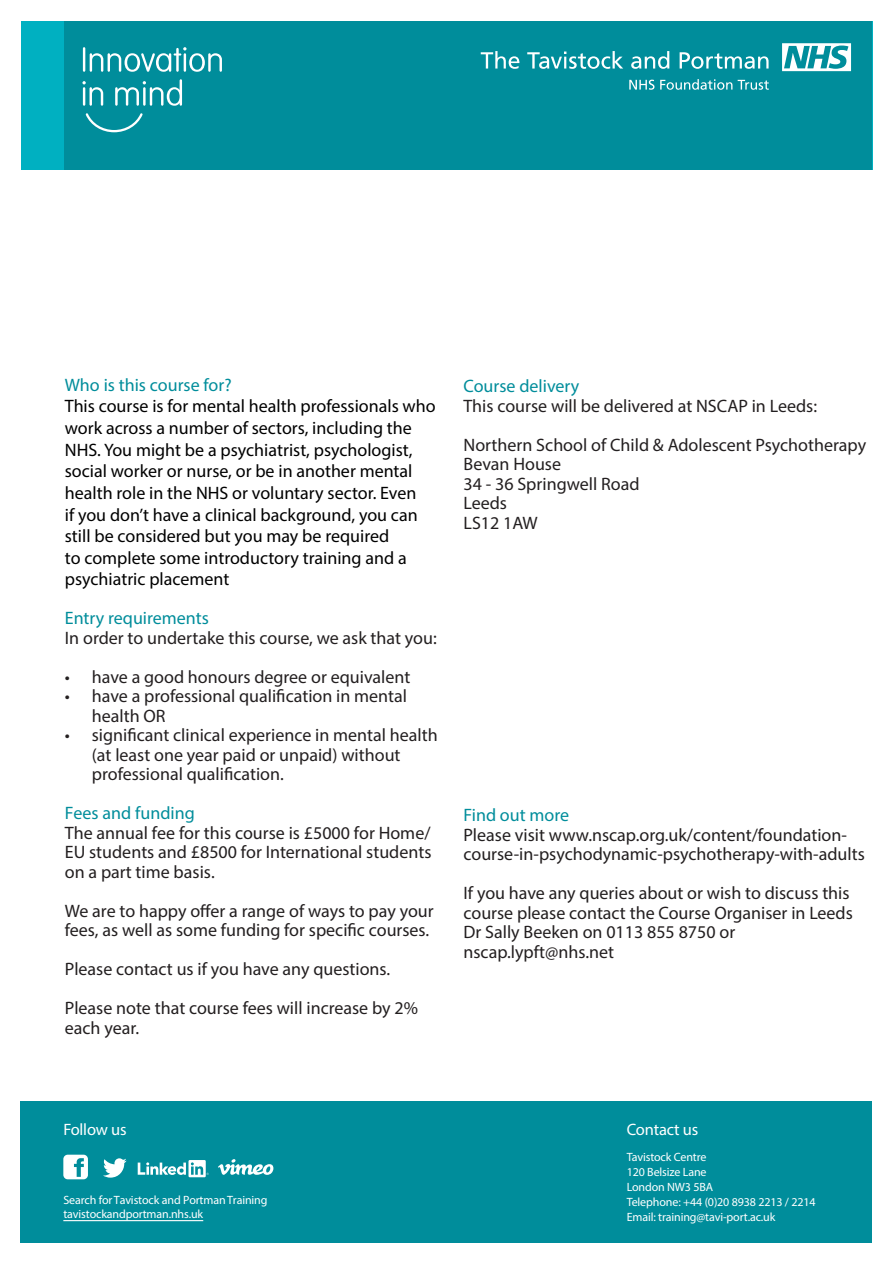
<style>
.page{position:relative;width:893px;height:1263px;background:#fff}
.page>*{position:absolute;margin:0;border:0;box-sizing:border-box;transform-origin:0 0}
.t1{font:18px/19.5px "Myriad Pro";color:#231f20}
.t2{font:18px/21.6px "Myriad Pro";color:#000}
.t3{font:18px "Myriad Pro";color:#008d9b}
.t4{font:16.5px "Myriad Pro";letter-spacing:-.01em;color:#fff}
.t5{font:12px/14.1px "Myriad Pro";letter-spacing:-.01em;color:#fff}
.s1{color:#008d9b}
</style>
<div class="page">
<div style="left:21px;top:21px;width:852px;height:149px;background:#00b0c1"></div>
<div style="left:64px;top:21px;width:808px;height:149px;background:#008d9b"></div>
<svg style="left:481px;top:51px;width:38px;height:18px"></svg>
<svg style="left:527px;top:51px;width:96px;height:18px"></svg>
<svg style="left:631px;top:51px;width:38px;height:18px"></svg>
<svg style="left:680px;top:52px;width:88px;height:17px"></svg>
<svg style="left:782px;top:43px;width:69px;height:28px"></svg>
<svg style="left:629px;top:80px;width:25px;height:10px"></svg>
<svg style="left:660px;top:79px;width:72px;height:11px"></svg>
<svg style="left:738px;top:80px;width:31px;height:10px"></svg>
<svg style="left:82px;top:79px;width:100px;height:27px"></svg>
<svg style="left:83px;top:47px;width:139px;height:25px"></svg>
<svg style="left:86px;top:113px;width:57px;height:19px"></svg>
<div style="left:20px;top:1101px;width:852px;height:142px;background:#008d9b"></div>
<svg style="left:218px;top:1159px;width:55px;height:16px"></svg>
<svg style="left:138px;top:1160px;width:71px;height:17px"></svg>
<svg style="left:63px;top:1155px;width:25px;height:24px"></svg>
<svg style="left:103px;top:1158px;width:24px;height:19px"></svg>
<hr style="left:63px;top:1220px;width:140px;height:1px;background:#fff">
<p class="t3" style="left:65px;top:374px;width:168px">Who is this course for?</p>
<p class="t2" style="left:65px;top:395px;width:372px">This course is for mental health professionals who work across a number of sectors, including the NHS. You might be a psychiatrist, psychologist, social worker or nurse, or be in another mental health role in the NHS or voluntary sector. Even<br>if you don’t have a clinical background, you can still be considered but you may be required<br>to complete some introductory training and a psychiatric placement</p>
<p class="t3" style="left:65px;top:607px;width:146px">Entry requirements</p>
<p class="t1" style="left:65px;top:628px;width:373px">In order to undertake this course, we ask that you:</p>
<p class="t1" style="left:65px;top:667px;width:347px">• have a good honours degree or equivalent</p>
<p class="t1" style="left:92px;top:686px;width:317px;text-indent:-27px">• have a professional qualification in mental health OR</p>
<p class="t1" style="left:92px;top:725px;width:347px;text-indent:-27px">• significant clinical experience in mental health (at least one year paid or unpaid) without professional qualification.</p>
<p class="t1" style="left:65px;top:803px;width:368px"><span class="s1">Fees and funding<br></span>The annual fee for this course is £5000 for Home/ EU students and £8500 for International students on a part time basis.</p>
<p class="t1" style="left:65px;top:901px;width:370px">We are to happy offer a range of ways to pay your fees, as well as some funding for specific courses.</p>
<p class="t1" style="left:65px;top:949px;width:355px;line-height:39px">Please contact us if you have any questions.<br>Please note that course fees will increase by 2%</p>
<p class="t1" style="left:65px;top:1018px;width:76px">each year.</p>
<p class="t3" style="left:463px;top:375px;width:117px">Course delivery</p>
<p class="t1" style="left:463px;top:395px;width:355px">This course will be delivered at NSCAP in Leeds:</p>
<p class="t1" style="left:463px;top:434px;width:404px">Northern School of Child &amp; Adolescent Psychotherapy</p>
<p class="t1" style="left:463px;top:454px;width:99px">Bevan House</p>
<p class="t1" style="left:463px;top:473px;width:178px">34 - 36 Springwell Road</p>
<p class="t1" style="left:463px;top:493px;width:45px">Leeds</p>
<p class="t1" style="left:463px;top:512px;width:76px">LS12 1AW</p>
<p class="t3" style="left:463px;top:804px;width:107px">Find out more</p>
<p class="t1" style="left:463px;top:824px;width:403px">Please visit www.nscap.org.uk/content/foundation&shy;course-in-psychodynamic-psychotherapy-with-adults</p>
<p class="t1" style="left:463px;top:883px;width:391px">If you have any queries about or wish to discuss this course please contact the Course Organiser in Leeds<br>Dr Sally Beeken on 0113 855 8750 or</p>
<p class="t1" style="left:463px;top:941px;width:152px">nscap.lypft@nhs.net</p>
<p class="t4" style="left:63px;top:1119px;width:65px">Follow us</p>
<p class="t4" style="left:627px;top:1119px;width:73px">Contact us</p>
<p class="t5" style="left:63px;top:1193px;width:206px">Search for Tavistock and Portman Training tavistockandportman.nhs.uk</p>
<p class="t5" style="left:627px;top:1149px;width:81px">Tavistock Centre</p>
<p class="t5" style="left:627px;top:1164px;width:81px">120 Belsize Lane</p>
<p class="t5" style="left:627px;top:1179px;width:88px">London NW3 5BA</p>
<p class="t5" style="left:627px;top:1194px;width:190px">Telephone: +44 (0)20 8938 2213 / 2214</p>
<p class="t5" style="left:627px;top:1209px;width:150px">Email: training@tavi-port.ac.uk</p>
</div>
